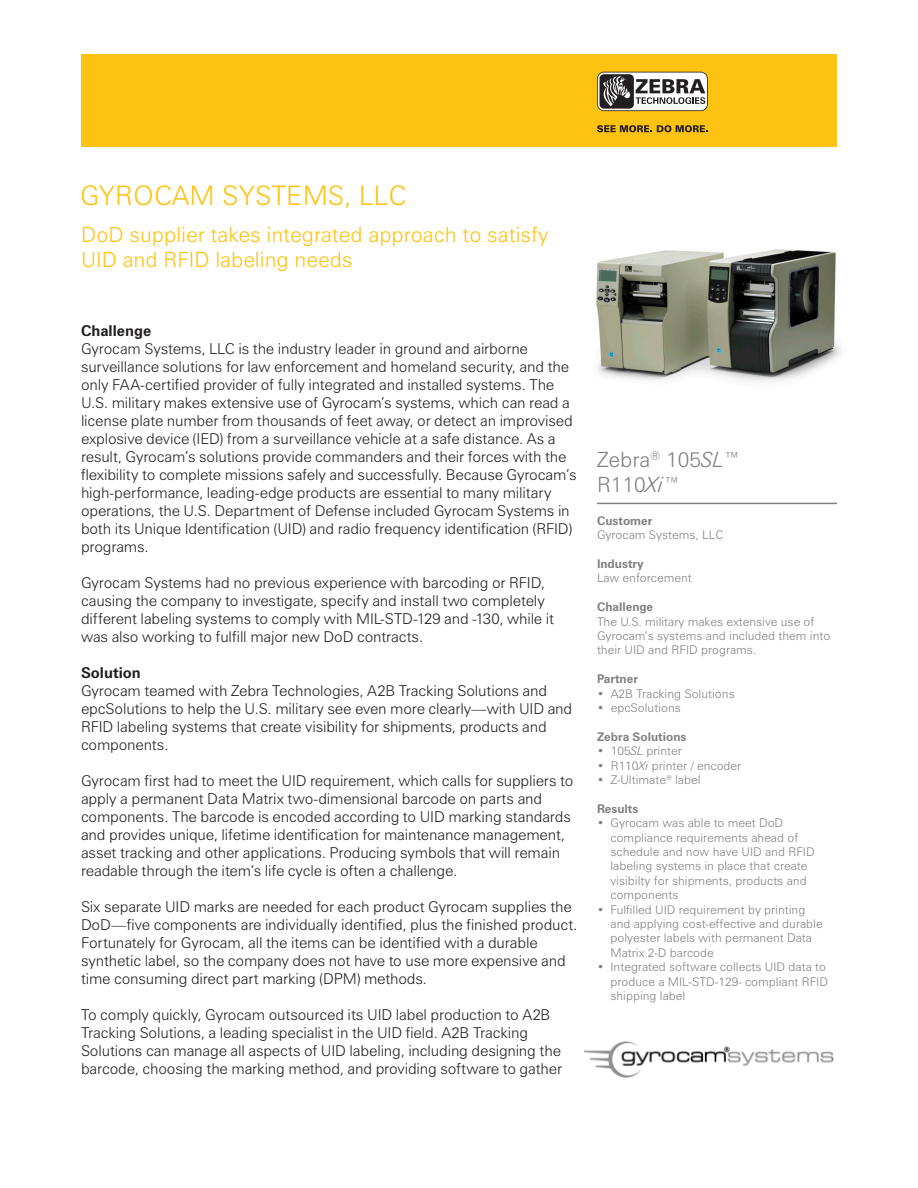
<style>
.page{position:relative;width:918px;height:1188px;background:#fff}
.page>*{position:absolute;margin:0;border:0;box-sizing:border-box;transform-origin:0 0}
.t1{font:300 27px "Zurich BT";color:#fec210}
.t2{font:300 21px/25.2px "Zurich BT";color:#fec210}
.t3{font:300 21px "Zurich BT";color:#808083}
.Correct_Para_Style{font:300 15px/18px "Zurich BT";letter-spacing:-.01em;color:#231f20}
.t4{font:700 15px "Zurich BT";color:#231f20}
.t5{font:300 12px/14.4px "Zurich BT";color:#808083}
.t6{font:700 12px "Zurich BT";color:#808083}
.s1{font-style:italic}
</style>
<div class="page">
<img style="left:596px;top:249px;width:245px;height:133px">
<div style="left:81px;top:54px;width:756px;height:93px;background:#fec210"></div>
<svg style="left:597px;top:125px;width:111px;height:7px"></svg>
<svg style="left:597px;top:72px;width:111px;height:39px;background:#9d9b99"></svg>
<hr style="left:597px;top:503px;width:240px;height:1px;background:#808083">
<img style="left:584px;top:1041px;width:250px;height:37px">
<p class="t1" style="left:80px;top:179px;width:328px">GYROCAM SYSTEMS, LLC</p>
<p class="t2" style="left:81px;top:221px;width:469px">DoD supplier takes integrated approach to satisfy<br>UID and RFID labeling needs</p>
<p class="t4" style="left:81px;top:322px;width:72px">Challenge</p>
<p class="Correct_Para_Style" style="left:81px;top:340px;width:497px">Gyrocam Systems, LLC is the industry leader in ground and airborne surveillance solutions for law enforcement and homeland security, and the only FAA-certified provider of fully integrated and installed systems. The U.S. military makes extensive use of Gyrocam’s systems, which can read a license plate number from thousands of feet away, or detect an improvised explosive device (IED) from a surveillance vehicle at a safe distance. As a result, Gyrocam’s solutions provide commanders and their forces with the flexibility to complete missions safely and successfully. Because Gyrocam’s high-performance, leading-edge products are essential to many military operations, the U.S. Department of Defense included Gyrocam Systems in both its Unique Identification (UID) and radio frequency identification (RFID) programs.</p>
<p class="Correct_Para_Style" style="left:81px;top:574px;width:475px">Gyrocam Systems had no previous experience with barcoding or RFID, causing the company to investigate, specify and install two completely different labeling systems to comply with MIL-STD-129 and -130, while it was also working to fulfill major new DoD contracts.</p>
<p class="t4" style="left:81px;top:664px;width:61px">Solution</p>
<p class="Correct_Para_Style" style="left:81px;top:682px;width:493px">Gyrocam teamed with Zebra Technologies, A2B Tracking Solutions and epcSolutions to help the U.S. military see even more clearly—with UID and RFID labeling systems that create visibility for shipments, products and components.</p>
<p class="Correct_Para_Style" style="left:81px;top:772px;width:494px">Gyrocam first had to meet the UID requirement, which calls for suppliers to apply a permanent Data Matrix two-dimensional barcode on parts and</p>
<p class="Correct_Para_Style" style="left:81px;top:808px;width:491px">components. The barcode is encoded according to UID marking standards and provides unique, lifetime identification for maintenance management, asset tracking and other applications. Producing symbols that will remain readable through the item’s life cycle is often a challenge.</p>
<p class="Correct_Para_Style" style="left:81px;top:898px;width:498px">Six separate UID marks are needed for each product Gyrocam supplies the DoD—five components are individually identified, plus the finished product.<br>Fortunately for Gyrocam, all the items can be identified with a durable synthetic label, so the company does not have to use more expensive and time consuming direct part marking (DPM) methods.</p>
<p class="Correct_Para_Style" style="left:81px;top:1006px;width:483px">To comply quickly, Gyrocam outsourced its UID label production to A2B Tracking Solutions, a leading specialist in the UID field. A2B Tracking Solutions can manage all aspects of UID labeling, including designing the barcode, choosing the marking method, and providing software to gather</p>
<p class="t3" style="left:597px;top:447px;width:145px">Zebra<sup>®</sup> 105<span class="s1">SL</span>™</p>
<p class="t3" style="left:597px;top:472px;width:85px">R110<span class="s1">Xi</span>™</p>
<p class="t6" style="left:597px;top:513px;width:57px">Customer</p>
<p class="t5" style="left:597px;top:528px;width:128px">Gyrocam Systems, LLC</p>
<p class="t6" style="left:597px;top:556px;width:48px">Industry</p>
<p class="t5" style="left:597px;top:571px;width:96px">Law enforcement</p>
<p class="t6" style="left:597px;top:600px;width:58px">Challenge</p>
<p class="t5" style="left:597px;top:614px;width:235px">The U.S. military makes extensive use of<br>Gyrocam’s systems and included them into their UID and RFID programs.</p>
<p class="t6" style="left:597px;top:672px;width:42px">Partner</p>
<p class="t5" style="left:597px;top:686px;width:139px">• A2B Tracking Solutions</p>
<p class="t5" style="left:597px;top:700px;width:85px">• epcSolutions</p>
<p class="t6" style="left:597px;top:729px;width:91px">Zebra Solutions</p>
<p class="t5" style="left:597px;top:744px;width:86px">• 105<span class="s1">SL</span> printer</p>
<p class="t5" style="left:597px;top:758px;width:146px">• R110<span class="s1">Xi</span> printer / encoder</p>
<p class="t5" style="left:597px;top:772px;width:105px">• Z-Ultimate<sup>®</sup> label</p>
<p class="t6" style="left:597px;top:801px;width:43px">Results</p>
<p class="t5" style="left:610px;top:816px;width:206px;text-indent:-14px">• Gyrocam was able to meet DoD compliance requirements ahead of schedule and now have UID and RFID labeling systems in place that create visibilty for shipments, products and components</p>
<p class="t5" style="left:610px;top:902px;width:214px;text-indent:-14px">• Fulfilled UID requirement by printing and applying cost-effective and durable polyester labels with permanent Data Matrix 2-D barcode</p>
<p class="t5" style="left:610px;top:960px;width:219px;text-indent:-14px">• Integrated software collects UID data to produce a MIL-STD-129- compliant RFID shipping label</p>
</div>
